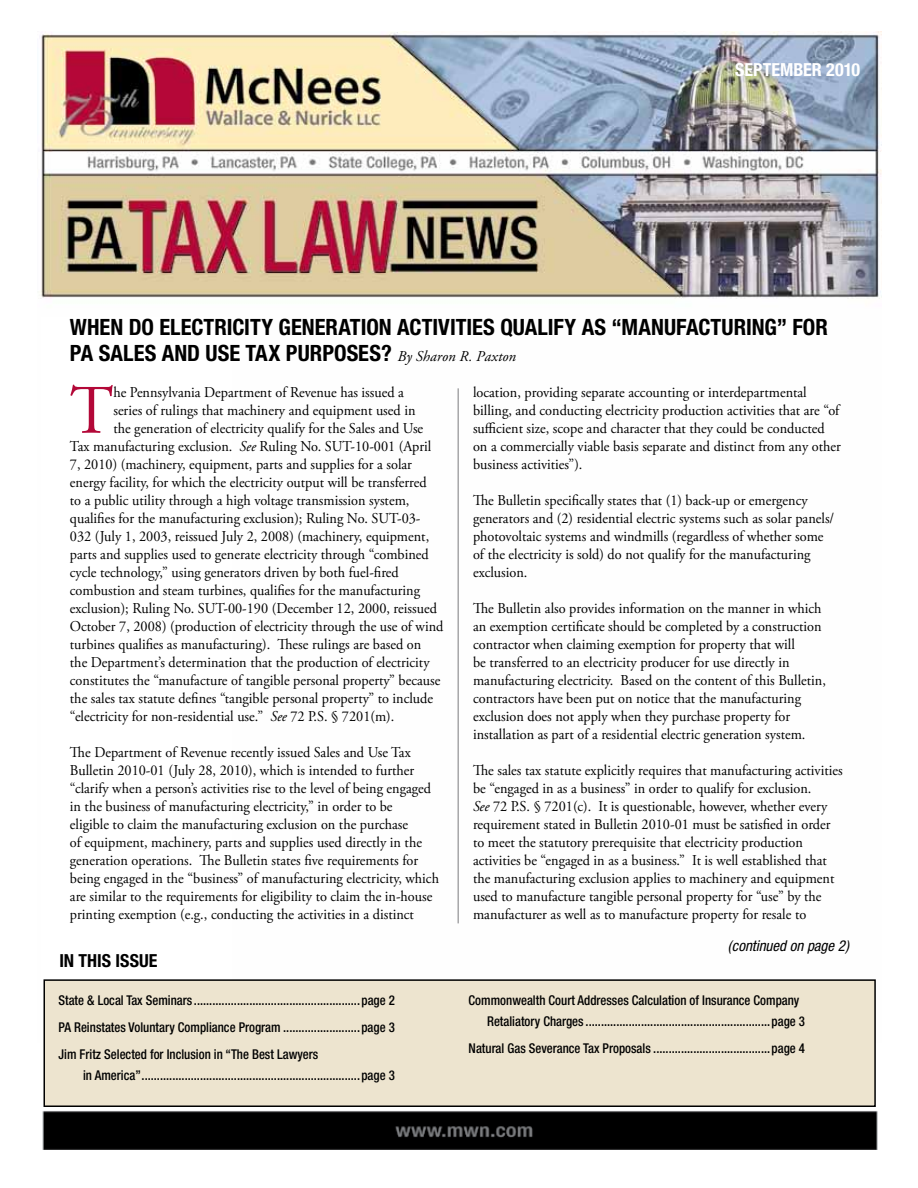
<style>
.page{position:relative;width:918px;height:1188px;background:#fff}
.page>*{position:absolute;margin:0;border:0;box-sizing:border-box;transform-origin:0 0}
.t1{font:69.3px "Adobe Garamond Pro";color:#b30838;scale:.95 1}
.t2{font:700 condensed 22.5px/25.5px "Helvetica Neue";color:#000}
.t3{font:700 condensed 18px "Helvetica Neue";color:#fff}
.t4{font:700 condensed 18px "Helvetica Neue";color:#000}
.t5{font:15px/18px "Adobe Garamond Pro";color:#000;scale:.95 1}
.t6{font:italic condensed 15px "Helvetica Neue";color:#000}
.t7{font:500 condensed 13.5px/27px "Helvetica Neue";color:#000;text-align:justify;scale:.95 1}
.s1{font-family:"Adobe Garamond Pro";font-weight:400;font-style:italic;font-stretch:normal;font-size:15px}
.s2{font-style:italic}
</style>
<div class="page">
<img style="left:39px;top:32px;width:843px;height:892px">
<img style="left:42px;top:1097px;width:836px;height:53px">
<div style="left:41px;top:317px;width:190px;height:732px;background:#fff"></div>
<hr style="left:458px;top:388px;width:1px;height:535px;background:#7b7c7f">
<div style="left:44px;top:980px;width:831px;height:126px;background:#ede4cf"></div>
<div style="left:44px;top:979px;width:832px;height:128px;border:2px solid #000"></div>
<p class="t3" style="left:735px;top:58px;width:126px">SEPTEMBER 2010</p>
<h2 class="t2" style="left:70px;top:314px;width:760px">WHEN DO ELECTRICITY GENERATION ACTIVITIES QUALIFY AS “MANUFACTURING” FOR<br>PA SALES AND USE TAX PURPOSES? <span class="s1">By Sharon R. Paxton</span></h2>
<h1 class="t1" style="left:70px;top:369px;width:47px">T</h1>
<p class="t5" style="left:113px;top:383px;width:307px">he Pennsylvania Department of Revenue has issued a</p>
<p class="t5" style="left:113px;top:401px;width:320px">series of rulings that machinery and equipment used in</p>
<p class="t5" style="left:113px;top:419px;width:328px">the generation of electricity qualify for the Sales and Use</p>
<p class="t5" style="left:70px;top:437px;width:382px">Tax manufacturing exclusion. <span class="s2">See</span> Ruling No. SUT-10-001 (April</p>
<p class="t5" style="left:70px;top:455px;width:362px">7, 2010) (machinery, equipment, parts and supplies for a solar</p>
<p class="t5" style="left:70px;top:473px;width:377px">energy facility, for which the electricity output will be transferred</p>
<p class="t5" style="left:70px;top:491px;width:359px">to a public utility through a high voltage transmission system,</p>
<p class="t5" style="left:70px;top:509px;width:370px">qualifies for the manufacturing exclusion); Ruling No. SUT-03-</p>
<p class="t5" style="left:70px;top:527px;width:380px">032 (July 1, 2003, reissued July 2, 2008) (machinery, equipment,</p>
<p class="t5" style="left:70px;top:545px;width:379px">parts and supplies used to generate electricity through “combined</p>
<p class="t5" style="left:70px;top:563px;width:348px">cycle technology,” using generators driven by both fuel-fired</p>
<p class="t5" style="left:70px;top:581px;width:370px">combustion and steam turbines, qualifies for the manufacturing</p>
<p class="t5" style="left:70px;top:599px;width:388px">exclusion); Ruling No. SUT-00-190 (December 12, 2000, reissued</p>
<p class="t5" style="left:70px;top:617px;width:395px">October 7, 2008) (production of electricity through the use of wind</p>
<p class="t5" style="left:70px;top:635px;width:371px">turbines qualifies as manufacturing). These rulings are based on</p>
<p class="t5" style="left:70px;top:653px;width:380px">the Department’s determination that the production of electricity</p>
<p class="t5" style="left:70px;top:671px;width:391px">constitutes the “manufacture of tangible personal property” because</p>
<p class="t5" style="left:70px;top:689px;width:384px">the sales tax statute defines “tangible personal property” to include</p>
<p class="t5" style="left:70px;top:707px;width:343px">“electricity for non-residential use.” <span class="s2">See</span> 72 P.S. § 7201(m).</p>
<p class="t5" style="left:70px;top:743px;width:390px">The Department of Revenue recently issued Sales and Use Tax Bulletin 2010-01 (July 28, 2010), which is intended to further “clarify when a person’s activities rise to the level of being engaged in the business of manufacturing electricity,” in order to be<br>eligible to claim the manufacturing exclusion on the purchase<br>of equipment, machinery, parts and supplies used directly in the generation operations. The Bulletin states five requirements for being engaged in the “business” of manufacturing electricity, which are similar to the requirements for eligibility to claim the in-house printing exemption (e.g., conducting the activities in a distinct</p>
<p class="t4" style="left:59px;top:950px;width:29px">IN THIS</p>
<p class="t4" style="left:116px;top:950px;width:10px">ISSUE</p>
<p class="t7" style="left:58px;top:986px;width:356px">State &amp; Local Tax Seminars ......................................................page 2<br>PA Reinstates Voluntary Compliance Program .........................page 3<br>Jim Fritz Selected for Inclusion in “The Best Lawyers</p>
<p class="t7" style="left:83px;top:1061px;width:330px">in America”.......................................................................page 3</p>
<p class="t5" style="left:473px;top:383px;width:389px">location, providing separate accounting or interdepartmental billing, and conducting electricity production activities that are “of sufficient size, scope and character that they could be conducted on a commercially viable basis separate and distinct from any other business activities”).</p>
<p class="t5" style="left:473px;top:491px;width:382px">The Bulletin specifically states that (1) back-up or emergency generators and (2) residential electric systems such as solar panels/ photovoltaic systems and windmills (regardless of whether some of the electricity is sold) do not qualify for the manufacturing exclusion.</p>
<p class="t5" style="left:473px;top:599px;width:373px">The Bulletin also provides information on the manner in which an exemption certificate should be completed by a construction contractor when claiming exemption for property that will<br>be transferred to an electricity producer for use directly in manufacturing electricity. Based on the content of this Bulletin, contractors have been put on notice that the manufacturing exclusion does not apply when they purchase property for installation as part of a residential electric generation system.</p>
<p class="t5" style="left:473px;top:761px;width:391px">The sales tax statute explicitly requires that manufacturing activities be “engaged in as a business” in order to qualify for exclusion.<br><span class="s2">See</span> 72 P.S. § 7201(c). It is questionable, however, whether every requirement stated in Bulletin 2010-01 must be satisfied in order to meet the statutory prerequisite that electricity production activities be “engaged in as a business.” It is well established that the manufacturing exclusion applies to machinery and equipment used to manufacture tangible personal property for “use” by the manufacturer as well as to manufacture property for resale to</p>
<p class="t6" style="left:728px;top:937px;width:123px">(continued on page 2)</p>
<p class="t7" style="left:487px;top:989px;width:336px;line-height:21px;text-indent:-18px">Commonwealth Court Addresses Calculation of Insurance Company<br>Retaliatory Charges ............................................................page 3</p>
<p class="t7" style="left:469px;top:1034px;width:356px">Natural Gas Severance Tax Proposals ......................................page 4</p>
</div>
